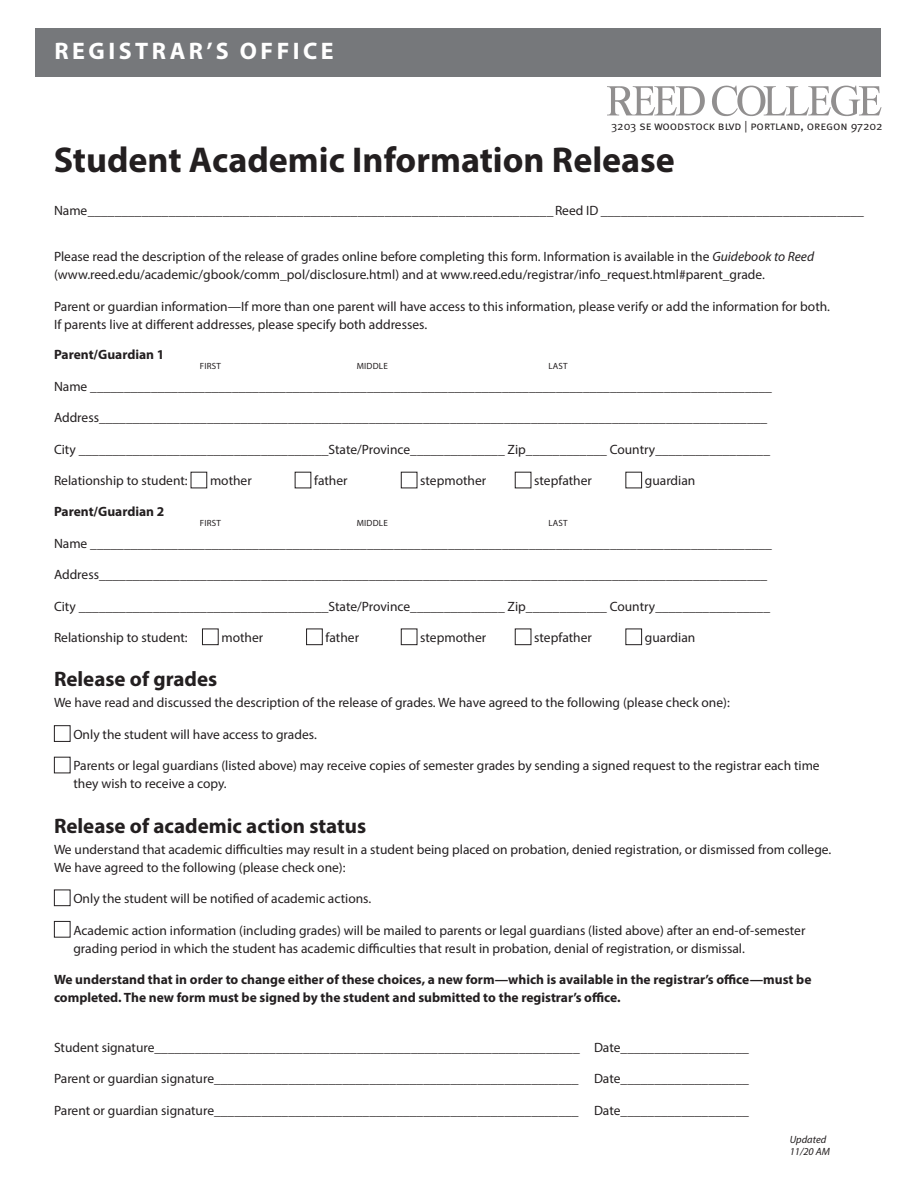
<style>
.page{position:relative;width:918px;height:1188px;background:#fff}
.page>*{position:absolute;margin:0;border:0;box-sizing:border-box;transform-origin:0 0}
._01_smaller_headline{font:700 36px "Myriad Pro";color:#231f20}
.Big_headline{font:700 24px "Myriad Pro";letter-spacing:.145em;color:#fff}
._04_Subhead_space_ab{font:700 21px "Myriad Pro";color:#231f20}
._06_form_text_9_12{font:13.5px/18px "Myriad Pro";color:#231f20}
._06_form_text_9_12-2{font:700 13.5px/18px "Myriad Pro";color:#231f20}
.t1{font:12px "Meta Normal Caps";letter-spacing:-.01em;color:#231f20}
.t2{font:italic 10.5px/12.6px "Myriad Pro";color:#221e1f}
._05_BT{font:9px "Myriad Pro";letter-spacing:.02em;color:#231f20}
.s1{font-style:italic}
</style>
<div class="page">
<div style="left:35px;top:28px;width:846px;height:48px;background:#76787b"></div>
<div style="left:191px;top:472px;width:16px;height:16px;border:1px solid #231f20"></div>
<div style="left:401px;top:472px;width:16px;height:16px;border:1px solid #231f20"></div>
<div style="left:515px;top:472px;width:16px;height:16px;border:1px solid #231f20"></div>
<div style="left:625px;top:472px;width:17px;height:16px;border:1px solid #231f20"></div>
<div style="left:202px;top:629px;width:17px;height:16px;border:1px solid #231f20"></div>
<div style="left:306px;top:629px;width:17px;height:16px;border:1px solid #231f20"></div>
<div style="left:401px;top:629px;width:16px;height:16px;border:1px solid #231f20"></div>
<div style="left:515px;top:629px;width:16px;height:16px;border:1px solid #231f20"></div>
<div style="left:625px;top:629px;width:17px;height:16px;border:1px solid #231f20"></div>
<div style="left:54px;top:725px;width:16px;height:17px;border:1px solid #231f20"></div>
<div style="left:54px;top:757px;width:16px;height:16px;border:1px solid #231f20"></div>
<div style="left:54px;top:890px;width:16px;height:16px;border:1px solid #231f20"></div>
<div style="left:54px;top:921px;width:16px;height:17px;border:1px solid #231f20"></div>
<img style="left:600px;top:76px;width:282px;height:40px">
<p class="Big_headline" style="left:55px;top:35px;width:281px">REGISTRAR’S OFFICE</p>
<p class="t1" style="left:611px;top:119px;width:273px">3203 se woodstock blvd | portland, oregon 97202</p>
<p class="_01_smaller_headline" style="left:54px;top:136px;width:623px">Student Academic Information Release</p>
<p class="_06_form_text_9_12" style="left:54px;top:201px;width:812px">Name_____________________________________________________________________Reed ID _______________________________________</p>
<p class="_06_form_text_9_12" style="left:54px;top:247px;width:762px">Please read the description of the release of grades online before completing this form. Information is available in the <span class="s1">Guidebook to Reed </span>(www.reed.edu/academic/gbook/comm_pol/disclosure.html) and at www.reed.edu/registrar/info_request.html#parent_grade.</p>
<p class="_06_form_text_9_12" style="left:54px;top:297px;width:778px">Parent or guardian information—If more than one parent will have access to this information, please verify or add the information for both.<br>If parents live at different addresses, please specify both addresses.</p>
<p class="_06_form_text_9_12-2" style="left:54px;top:345px;width:112px">Parent/Guardian 1</p>
<p class="_06_form_text_9_12" style="left:54px;top:377px;width:720px">Name _____________________________________________________________________________________________________</p>
<p class="_06_form_text_9_12" style="left:54px;top:409px;width:715px">Address___________________________________________________________________________________________________</p>
<p class="_06_form_text_9_12" style="left:54px;top:440px;width:718px">City _____________________________________State/Province______________ Zip____________ Country_________________</p>
<p class="_06_form_text_9_12" style="left:54px;top:472px;width:135px">Relationship to student:</p>
<p class="_06_form_text_9_12" style="left:210px;top:472px;width:43px">mother</p>
<p class="_06_form_text_9_12" style="left:314px;top:472px;width:35px">father</p>
<p class="_06_form_text_9_12" style="left:420px;top:472px;width:67px">stepmother</p>
<p class="_06_form_text_9_12" style="left:534px;top:472px;width:59px">stepfather</p>
<p class="_06_form_text_9_12" style="left:645px;top:472px;width:52px">guardian</p>
<p class="_06_form_text_9_12-2" style="left:54px;top:502px;width:112px">Parent/Guardian 2</p>
<p class="_06_form_text_9_12" style="left:54px;top:534px;width:720px">Name _____________________________________________________________________________________________________</p>
<p class="_06_form_text_9_12" style="left:54px;top:565px;width:715px">Address___________________________________________________________________________________________________</p>
<p class="_06_form_text_9_12" style="left:54px;top:597px;width:718px">City _____________________________________State/Province______________ Zip____________ Country_________________</p>
<p class="_06_form_text_9_12" style="left:54px;top:628px;width:135px">Relationship to student:</p>
<p class="_06_form_text_9_12" style="left:221px;top:628px;width:43px">mother</p>
<p class="_06_form_text_9_12" style="left:326px;top:628px;width:35px">father</p>
<p class="_06_form_text_9_12" style="left:420px;top:628px;width:67px">stepmother</p>
<p class="_06_form_text_9_12" style="left:534px;top:628px;width:59px">stepfather</p>
<p class="_06_form_text_9_12" style="left:645px;top:628px;width:52px">guardian</p>
<p class="_04_Subhead_space_ab" style="left:54px;top:666px;width:165px">Release of grades</p>
<p class="_06_form_text_9_12" style="left:54px;top:694px;width:677px">We have read and discussed the description of the release of grades. We have agreed to the following (please check one):</p>
<p class="_06_form_text_9_12" style="left:73px;top:725px;width:245px">Only the student will have access to grades.</p>
<p class="_06_form_text_9_12" style="left:73px;top:757px;width:748px">Parents or legal guardians (listed above) may receive copies of semester grades by sending a signed request to the registrar each time they wish to receive a copy.</p>
<p class="_04_Subhead_space_ab" style="left:54px;top:812px;width:314px">Release of academic action status</p>
<p class="_06_form_text_9_12" style="left:54px;top:840px;width:779px">We understand that academic difficulties may result in a student being placed on probation, denied registration, or dismissed from college.<br>We have agreed to the following (please check one):</p>
<p class="_06_form_text_9_12" style="left:73px;top:889px;width:299px">Only the student will be notified of academic actions.</p>
<p class="_06_form_text_9_12" style="left:73px;top:921px;width:734px">Academic action information (including grades) will be mailed to parents or legal guardians (listed above) after an end-of-semester grading period in which the student has academic difficulties that result in probation, denial of registration, or dismissal.</p>
<p class="_06_form_text_9_12-2" style="left:54px;top:970px;width:759px">We understand that in order to change either of these choices, a new form—which is available in the registrar’s office—must be completed. The new form must be signed by the student and submitted to the registrar’s office.</p>
<p class="_06_form_text_9_12" style="left:54px;top:1038px;width:696px">Student signature_______________________________________________________________ Date___________________</p>
<p class="_06_form_text_9_12" style="left:54px;top:1069px;width:696px">Parent or guardian signature______________________________________________________ Date___________________</p>
<p class="_06_form_text_9_12" style="left:54px;top:1101px;width:696px">Parent or guardian signature______________________________________________________ Date___________________</p>
<p class="_05_BT" style="left:200px;top:361px;width:23px">FIRST</p>
<p class="_05_BT" style="left:357px;top:361px;width:32px">MIDDLE</p>
<p class="_05_BT" style="left:548px;top:361px;width:21px">LAST</p>
<p class="_05_BT" style="left:200px;top:518px;width:23px">FIRST</p>
<p class="_05_BT" style="left:357px;top:518px;width:32px">MIDDLE</p>
<p class="_05_BT" style="left:548px;top:518px;width:21px">LAST</p>
<p class="t2" style="left:790px;top:1133px;width:42px">Updated<br>11/20 AM</p>
</div>
